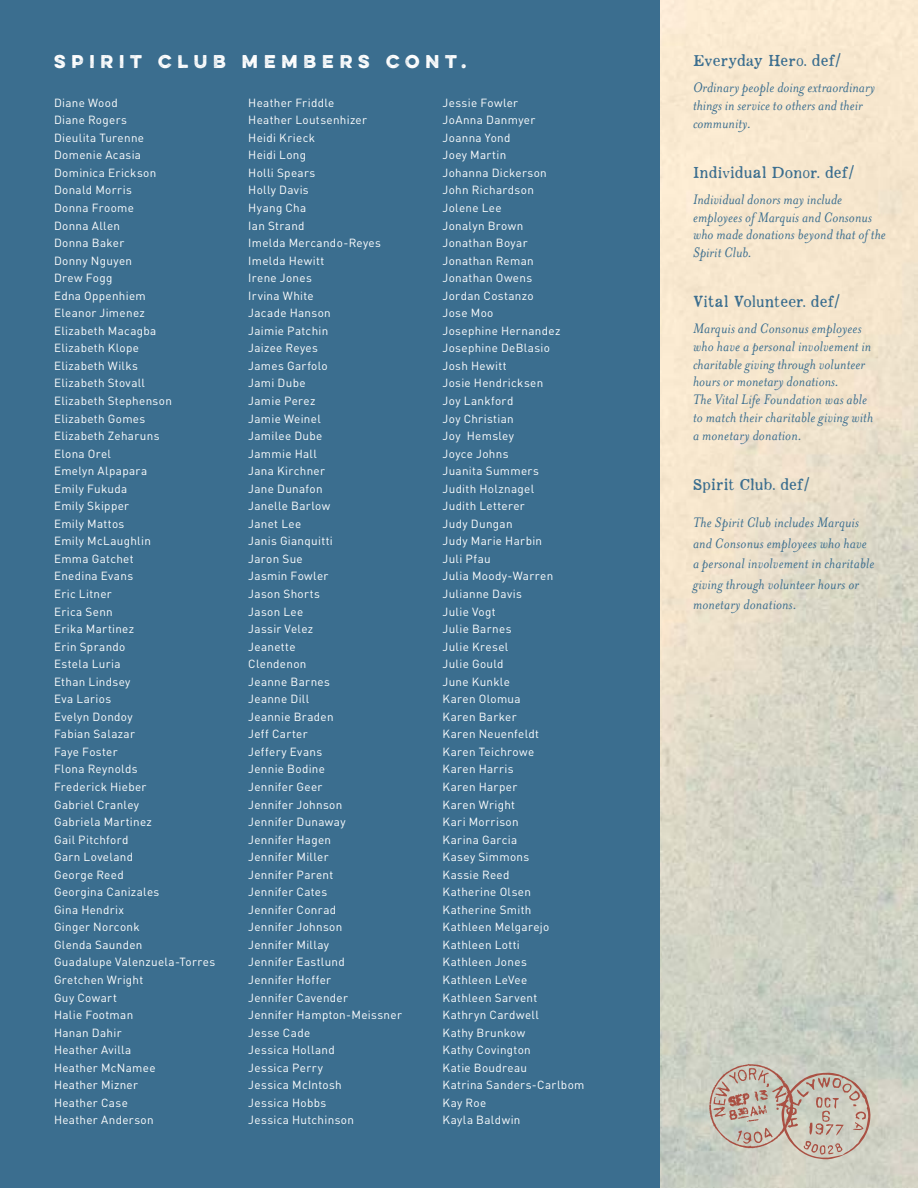
<style>
.page{position:relative;width:918px;height:1188px;background:#fff}
.page>*{position:absolute;margin:0;border:0;box-sizing:border-box;transform-origin:0 0}
.t1{font:700 16.5px "Eveleth";letter-spacing:.35em;color:#fff}
.t2{font:italic 15.9px/17.7px "Mrs Eaves";letter-spacing:.01em;color:#3b6e8f}
.t3{font:900 15.9px "Appareo";letter-spacing:.005em;color:#3b6e8f}
.t4{font:11.7px/17.5px "DIN";letter-spacing:.025em;color:#fff}
</style>
<div class="page">
<img style="left:659px;top:0;width:259px;height:1188px">
<svg style="left:709px;top:1064px;width:162px;height:95px;background:#c5b9ac"></svg>
<div style="left:0;top:0;width:659px;height:1188px;background:#3b6e8f"></div>
<h1 class="t1" style="left:54px;top:49px;width:50px">SPIRIT</h1>
<h1 class="t1" style="left:158px;top:49px;width:169px">CLUB MEMBERS</h1>
<h1 class="t1" style="left:386px;top:49px;width:82px">CONT.</h1>
<p class="t4" style="left:54px;top:94px;width:163px">Diane Wood<br>Diane Rogers<br>Dieulita Turenne<br>Domenie Acasia<br>Dominica Erickson<br>Donald Morris<br>Donna Froome<br>Donna Allen<br>Donna Baker<br>Donny Nguyen<br>Drew Fogg<br>Edna Oppenhiem<br>Eleanor Jimenez<br>Elizabeth Macagba<br>Elizabeth Klope<br>Elizabeth Wilks<br>Elizabeth Stovall<br>Elizabeth Stephenson<br>Elizabeth Gomes<br>Elizabeth Zeharuns<br>Elona Orel<br>Emelyn Alpapara<br>Emily Fukuda<br>Emily Skipper<br>Emily Mattos<br>Emily McLaughlin<br>Emma Gatchet<br>Enedina Evans<br>Eric Litner<br>Erica Senn<br>Erika Martinez<br>Erin Sprando<br>Estela Luria<br>Ethan Lindsey<br>Eva Larios<br>Evelyn Dondoy<br>Fabian Salazar<br>Faye Foster<br>Flona Reynolds<br>Frederick Hieber<br>Gabriel Cranley<br>Gabriela Martinez<br>Gail Pitchford<br>Garn Loveland<br>George Reed<br>Georgina Canizales<br>Gina Hendrix<br>Ginger Norconk<br>Glenda Saunden<br>Guadalupe Valenzuela-Torres<br>Gretchen Wright<br>Guy Cowart<br>Halie Footman<br>Hanan Dahir<br>Heather Avilla<br>Heather McNamee<br>Heather Mizner<br>Heather Case<br>Heather Anderson</p>
<p class="t4" style="left:248px;top:94px;width:155px">Heather Friddle<br>Heather Loutsenhizer<br>Heidi Krieck<br>Heidi Long<br>Holli Spears<br>Holly Davis<br>Hyang Cha<br>Ian Strand<br>Imelda Mercando-Reyes<br>Imelda Hewitt<br>Irene Jones<br>Irvina White<br>Jacade Hanson<br>Jaimie Patchin<br>Jaizee Reyes<br>James Garfolo<br>Jami Dube<br>Jamie Perez<br>Jamie Weinel<br>Jamilee Dube<br>Jammie Hall<br>Jana Kirchner<br>Jane Dunafon<br>Janelle Barlow<br>Janet Lee<br>Janis Gianquitti<br>Jaron Sue<br>Jasmin Fowler<br>Jason Shorts<br>Jason Lee<br>Jassir Velez<br>Jeanette<br>Clendenon<br>Jeanne Barnes<br>Jeanne Dill<br>Jeannie Braden<br>Jeff Carter<br>Jeffery Evans<br>Jennie Bodine<br>Jennifer Geer<br>Jennifer Johnson<br>Jennifer Dunaway<br>Jennifer Hagen<br>Jennifer Miller<br>Jennifer Parent<br>Jennifer Cates<br>Jennifer Conrad<br>Jennifer Johnson<br>Jennifer Millay<br>Jennifer Eastlund<br>Jennifer Hoffer<br>Jennifer Cavender<br>Jennifer Hampton-Meissner<br>Jesse Cade<br>Jessica Holland<br>Jessica Perry<br>Jessica McIntosh<br>Jessica Hobbs<br>Jessica Hutchinson</p>
<p class="t4" style="left:443px;top:94px;width:143px">Jessie Fowler<br>JoAnna Danmyer<br>Joanna Yond<br>Joey Martin<br>Johanna Dickerson<br>John Richardson<br>Jolene Lee<br>Jonalyn Brown<br>Jonathan Boyar<br>Jonathan Reman<br>Jonathan Owens<br>Jordan Costanzo<br>Jose Moo<br>Josephine Hernandez<br>Josephine DeBlasio<br>Josh Hewitt<br>Josie Hendricksen<br>Joy Lankford<br>Joy Christian<br>Joy Hemsley<br>Joyce Johns<br>Juanita Summers<br>Judith Holznagel<br>Judith Letterer<br>Judy Dungan<br>Judy Marie Harbin<br>Juli Pfau<br>Julia Moody-Warren<br>Julianne Davis<br>Julie Vogt<br>Julie Barnes<br>Julie Kresel<br>Julie Gould<br>June Kunkle<br>Karen Olomua<br>Karen Barker<br>Karen Neuenfeldt<br>Karen Teichrowe<br>Karen Harris<br>Karen Harper<br>Karen Wright<br>Kari Morrison<br>Karina Garcia<br>Kasey Simmons<br>Kassie Reed<br>Katherine Olsen<br>Katherine Smith<br>Kathleen Melgarejo<br>Kathleen Lotti<br>Kathleen Jones<br>Kathleen LeVee<br>Kathleen Sarvent<br>Kathryn Cardwell<br>Kathy Brunkow<br>Kathy Covington<br>Katie Boudreau<br>Katrina Sanders-Carlbom<br>Kay Roe<br>Kayla Baldwin</p>
<h2 class="t3" style="left:693px;top:50px;width:150px">Everyday Hero. def/</h2>
<h2 class="t2" style="left:693px;top:79px;width:184px">Ordinary people doing extraordinary things in service to others and their community.</h2>
<h2 class="t3" style="left:693px;top:161px;width:163px">Individual Donor. def/</h2>
<h2 class="t2" style="left:693px;top:190px;width:194px">Individual donors may include employees of Marquis and Consonus who made donations beyond that of the<br>Spirit Club.</h2>
<h2 class="t3" style="left:693px;top:291px;width:149px">Vital Volunteer. def/</h2>
<h2 class="t2" style="left:693px;top:320px;width:182px">Marquis and Consonus employees who have a personal involvement in charitable giving through volunteer hours or monetary donations.<br>The Vital Life Foundation was able to match their charitable giving with a monetary donation.</h2>
<h2 class="t3" style="left:693px;top:473px;width:118px">Spirit Club. def/</h2>
<h2 class="t2" style="left:693px;top:512px;width:183px;line-height:20.5px">The Spirit Club includes Marquis and Consonus employees who have a personal involvement in charitable giving through volunteer hours or monetary donations.</h2>
</div>
